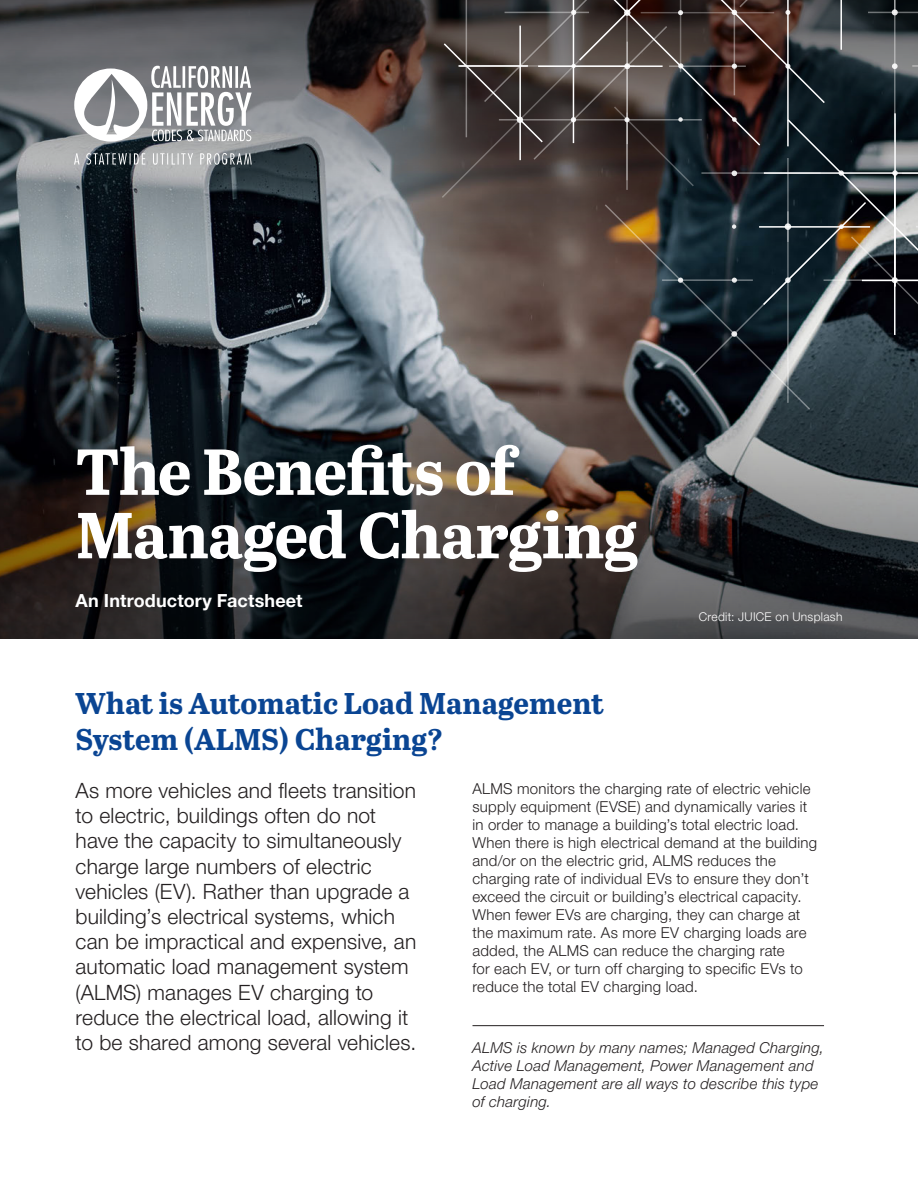
<style>
.page{position:relative;width:918px;height:1188px;background:#fff}
.page>*{position:absolute;margin:0;border:0;box-sizing:border-box;transform-origin:0 0}
.ZE_Title{font:700 64.8px/63.4px "Abril Text";letter-spacing:-.02em;color:#fff}
.Callout_1{font:700 30px/36px "Abril Text";color:#0a4593}
.ZE_Intro_text{font:300 21px/25.2px "Helvetica Neue LT Pro";letter-spacing:.01em;color:#231f20}
.ZE_Head_2{font:700 18px "Helvetica Neue LT Pro";letter-spacing:.01em;color:#fff}
.ZE_Body{font:300 15px/18px "Helvetica Neue LT Pro";letter-spacing:.015em;color:#231f20}
.ZE_Body-2{font:italic 300 15px/18px "Helvetica Neue LT Pro";letter-spacing:.015em;color:#231f20}
.ZE_caption_reverse{font:300 12px "Helvetica Neue LT Pro";letter-spacing:.025em;color:#fff}
</style>
<div class="page">
<img style="left:0;top:255px;width:442px;height:97px">
<svg style="left:0;top:352px;width:918px;height:286px;background:#343435"></svg>
<svg style="left:0;top:0;width:442px;height:255px;background:#5b5d60"></svg>
<svg style="left:442px;top:0;width:476px;height:410px;background:#434040"></svg>
<hr style="left:472px;top:1025px;width:352px;height:1px;background:#231f20">
<svg style="left:74px;top:66px;width:178px;height:99px"></svg>
<p class="ZE_Title" style="left:76px;top:437px;width:564px">The Benefits of<br>Managed Charging</p>
<p class="ZE_Head_2" style="left:76px;top:589px;width:228px">An Introductory Factsheet</p>
<p class="ZE_caption_reverse" style="left:699px;top:610px;width:145px">Credit: JUICE on Unsplash</p>
<p class="Callout_1" style="left:76px;top:684px;width:530px">What is Automatic Load Management<br>System (ALMS) Charging?</p>
<p class="ZE_Body" style="left:472px;top:779px;width:346px">ALMS monitors the charging rate of electric vehicle supply equipment (EVSE) and dynamically varies it in order to manage a building’s total electric load.<br>When there is high electrical demand at the building and/or on the electric grid, ALMS reduces the charging rate of individual EVs to ensure they don’t exceed the circuit or building’s electrical capacity.<br>When fewer EVs are charging, they can charge at the maximum rate. As more EV charging loads are added, the ALMS can reduce the charging rate<br>for each EV, or turn off charging to specific EVs to reduce the total EV charging load.</p>
<p class="ZE_Intro_text" style="left:76px;top:777px;width:342px">As more vehicles and fleets transition to electric, buildings often do not have the capacity to simultaneously charge large numbers of electric vehicles (EV). Rather than upgrade a building’s electrical systems, which can be impractical and expensive, an automatic load management system (ALMS) manages EV charging to reduce the electrical load, allowing it to be shared among several vehicles.</p>
<p class="ZE_Body-2" style="left:472px;top:1038px;width:353px">ALMS is known by many names; Managed Charging, Active Load Management, Power Management and Load Management are all ways to describe this type of charging.</p>
</div>
